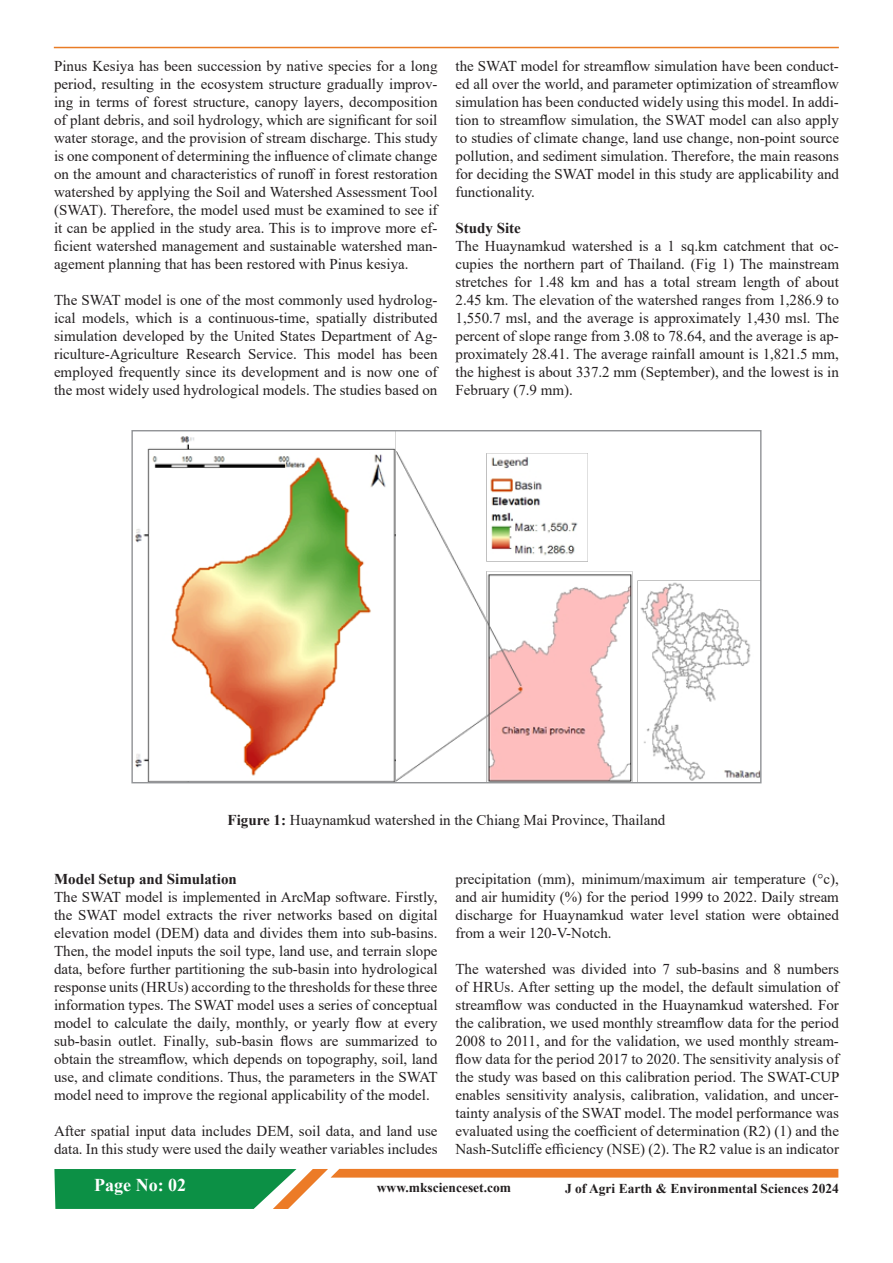
<style>
.page{position:relative;width:893px;height:1263px;background:#fff}
.page>*{position:absolute;margin:0;border:0;box-sizing:border-box;transform-origin:0 0}
.t1{font:700 18px "Times New Roman";color:#fff}
.t2{font:15px/18px "Times New Roman";color:#231f20;text-align:justify}
.t3{font:700 15px "Times New Roman";color:#231f20}
.t4{font:700 13.5px "Times New Roman";color:#231f20}
.s1{font-weight:700}
</style>
<div class="page">
<hr style="left:54px;top:47px;width:785px;height:1px;background:#e97c25">
<svg style="left:54px;top:1169px;width:785px;height:40px"></svg>
<img style="left:135px;top:432px;width:624px;height:349px">
<p class="t2" style="left:54px;top:57px;width:385px">Pinus Kesiya has been succession by native species for a long period, resulting in the ecosystem structure gradually improv&shy;ing in terms of forest structure, canopy layers, decomposition of plant debris, and soil hydrology, which are significant for soil water storage, and the provision of stream discharge. This study is one component of determining the influence of climate change on the amount and characteristics of runoff in forest restoration watershed by applying the Soil and Watershed Assessment Tool (SWAT). Therefore, the model used must be examined to see if it can be applied in the study area. This is to improve more ef&shy;ficient watershed management and sustainable watershed man&shy;agement planning that has been restored with Pinus kesiya.</p>
<p class="t2" style="left:54px;top:291px;width:385px">The SWAT model is one of the most commonly used hydrolog&shy;ical models, which is a continuous-time, spatially distributed simulation developed by the United States Department of Ag&shy;riculture-Agriculture Research Service. This model has been employed frequently since its development and is now one of the most widely used hydrological models. The studies based on</p>
<p class="t2" style="left:455px;top:57px;width:385px">the SWAT model for streamflow simulation have been conduct&shy;ed all over the world, and parameter optimization of streamflow simulation has been conducted widely using this model. In addi&shy;tion to streamflow simulation, the SWAT model can also apply to studies of climate change, land use change, non-point source pollution, and sediment simulation. Therefore, the main reasons for deciding the SWAT model in this study are applicability and functionality.</p>
<p class="t3" style="left:455px;top:218px;width:67px">Study Site</p>
<p class="t2" style="left:455px;top:237px;width:385px">The Huaynamkud watershed is a 1 sq.km catchment that oc&shy;cupies the northern part of Thailand. (Fig 1) The mainstream stretches for 1.48 km and has a total stream length of about 2.45 km. The elevation of the watershed ranges from 1,286.9 to 1,550.7 msl, and the average is approximately 1,430 msl. The percent of slope range from 3.08 to 78.64, and the average is ap&shy;proximately 28.41. The average rainfall amount is 1,821.5 mm, the highest is about 337.2 mm (September), and the lowest is in February (7.9 mm).</p>
<p class="t2" style="left:228px;top:810px;width:439px"><span class="s1">Figure 1:</span> Huaynamkud watershed in the Chiang Mai Province, Thailand</p>
<p class="t3" style="left:54px;top:868px;width:184px">Model Setup and Simulation</p>
<p class="t2" style="left:54px;top:888px;width:385px">The SWAT model is implemented in ArcMap software. Firstly, the SWAT model extracts the river networks based on digital elevation model (DEM) data and divides them into sub-basins.<br>Then, the model inputs the soil type, land use, and terrain slope data, before further partitioning the sub-basin into hydrological response units (HRUs) according to the thresholds for these three information types. The SWAT model uses a series of conceptual model to calculate the daily, monthly, or yearly flow at every sub-basin outlet. Finally, sub-basin flows are summarized to obtain the streamflow, which depends on topography, soil, land use, and climate conditions. Thus, the parameters in the SWAT model need to improve the regional applicability of the model.</p>
<p class="t2" style="left:54px;top:1122px;width:385px">After spatial input data includes DEM, soil data, and land use data. In this study were used the daily weather variables includes</p>
<p class="t2" style="left:455px;top:870px;width:385px">precipitation (mm), minimum/maximum air temperature (°c), and air humidity (%) for the period 1999 to 2022. Daily stream discharge for Huaynamkud water level station were obtained from a weir 120-V-Notch.</p>
<p class="t2" style="left:455px;top:960px;width:386px">The watershed was divided into 7 sub-basins and 8 numbers of HRUs. After setting up the model, the default simulation of streamflow was conducted in the Huaynamkud watershed. For the calibration, we used monthly streamflow data for the period 2008 to 2011, and for the validation, we used monthly stream&shy;flow data for the period 2017 to 2020. The sensitivity analysis of the study was based on this calibration period. The SWAT-CUP enables sensitivity analysis, calibration, validation, and uncer&shy;tainty analysis of the SWAT model. The model performance was evaluated using the coefficient of determination (R2) (1) and the Nash-Sutcliffe efficiency (NSE) (2). The R2 value is an indicator</p>
<p class="t1" style="left:94px;top:1172px;width:93px">Page No: 02</p>
<p class="t4" style="left:377px;top:1178px;width:136px">www.mkscienceset.com</p>
<p class="t4" style="left:565px;top:1178px;width:275px">J of Agri Earth &amp; Environmental Sciences 2024</p>
</div>
